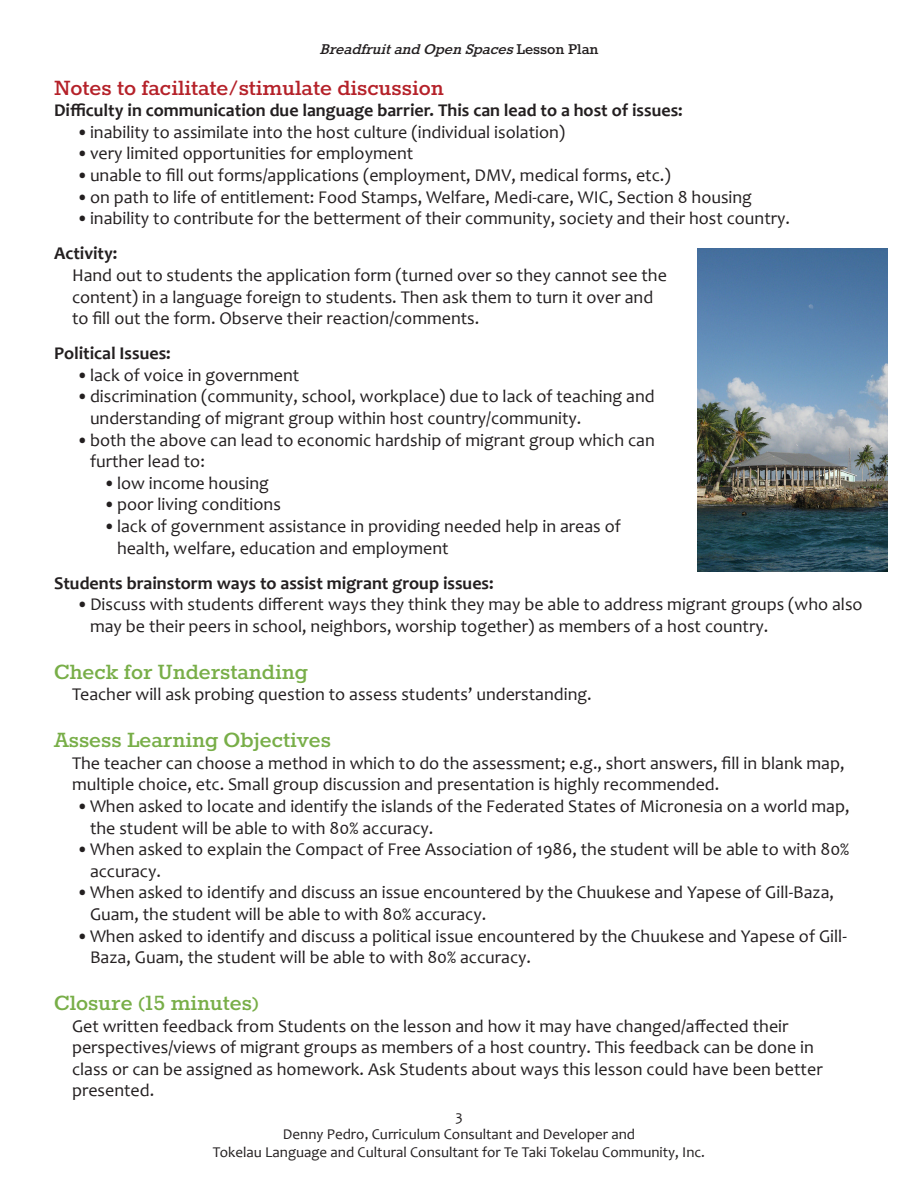
<style>
.page{position:relative;width:918px;height:1188px;background:#fff}
.page>*{position:absolute;margin:0;border:0;box-sizing:border-box;transform-origin:0 0}
.t1{font:700 24px "Rokkitt";color:#78ae48}
.t2{font:700 24px "Rokkitt";color:#b52129}
.Paragraph_Style_1{font:18px/21.6px "Candara";color:#231f20}
.t3{font:700 18px "Candara";color:#231f20}
.t4{font:italic 700 16.5px "Rokkitt";color:#231f20}
.t5{font:15px/18px "Candara";color:#231f20;text-align:center}
.s1{font-style:normal}
</style>
<div class="page">
<img style="left:697px;top:248px;width:191px;height:323px">
<p class="t4" style="left:319px;top:41px;width:281px">BreadfruitandOpenSpaces<span class="s1">L e s s o n P l a n</span></p>
<p class="t2" style="left:54px;top:75px;width:391px">Notes to facilitate/stimulate discussion</p>
<p class="t3" style="left:54px;top:99px;width:630px">Difficulty in communication due language barrier. This can lead to a host of issues:</p>
<p class="Paragraph_Style_1" style="left:76px;top:121px;width:490px">•inability to assimilate into the host culture (individual isolation)</p>
<p class="Paragraph_Style_1" style="left:76px;top:143px;width:338px">•very limited opportunities for employment</p>
<p class="Paragraph_Style_1" style="left:76px;top:164px;width:596px">•unable to fill out forms/applications (employment, DMV, medical forms, etc.)</p>
<p class="Paragraph_Style_1" style="left:76px;top:186px;width:677px">•on path to life of entitlement: Food Stamps, Welfare, Medi-care, WIC, Section 8 housing</p>
<p class="Paragraph_Style_1" style="left:76px;top:207px;width:715px">•inability to contribute for the betterment of their community, society and their host country.</p>
<p class="t3" style="left:54px;top:242px;width:65px">Activity:</p>
<p class="Paragraph_Style_1" style="left:72px;top:264px;width:596px">Hand out to students the application form (turned over so they cannot see the content) in a language foreign to students. Then ask them to turn it over and to fill out the form. Observe their reaction/comments.</p>
<p class="t3" style="left:54px;top:342px;width:118px">Political Issues:</p>
<p class="Paragraph_Style_1" style="left:76px;top:364px;width:224px">•lack of voice in government</p>
<p class="Paragraph_Style_1" style="left:90px;top:386px;width:566px;text-indent:-14px">•discrimination (community, school, workplace) due to lack of teaching and understanding of migrant group within host country/community.</p>
<p class="Paragraph_Style_1" style="left:90px;top:429px;width:566px;text-indent:-14px">•both the above can lead to economic hardship of migrant group which can further lead to:</p>
<p class="Paragraph_Style_1" style="left:104px;top:472px;width:167px">•low income housing</p>
<p class="Paragraph_Style_1" style="left:104px;top:494px;width:179px">•poor living conditions</p>
<p class="Paragraph_Style_1" style="left:117px;top:515px;width:505px;text-indent:-14px">•lack of government assistance in providing needed help in areas of health, welfare, education and employment</p>
<p class="t3" style="left:54px;top:572px;width:441px">Students brainstorm ways to assist migrant group issues:</p>
<p class="Paragraph_Style_1" style="left:90px;top:593px;width:774px;text-indent:-14px">•Discuss with students different ways they think they may be able to address migrant groups (who also may be their peers in school, neighbors, worship together) as members of a host country.</p>
<p class="t1" style="left:54px;top:659px;width:256px">Check for Understanding</p>
<p class="Paragraph_Style_1" style="left:72px;top:683px;width:521px">Teacher will ask probing question to assess students’ understanding.</p>
<p class="t1" style="left:54px;top:727px;width:278px">Assess Learning Objectives</p>
<p class="Paragraph_Style_1" style="left:72px;top:752px;width:774px">The teacher can choose a method in which to do the assessment; e.g., short answers, fill in blank map, multiple choice, etc. Small group discussion and presentation is highly recommended.</p>
<p class="Paragraph_Style_1" style="left:90px;top:795px;width:761px;text-indent:-14px">•When asked to locate and identify the islands of the Federated States of Micronesia on a world map, the student will be able to with 80% accuracy.</p>
<p class="Paragraph_Style_1" style="left:90px;top:838px;width:761px;text-indent:-14px">•When asked to explain the Compact of Free Association of 1986, the student will be able to with 80% accuracy.</p>
<p class="Paragraph_Style_1" style="left:90px;top:881px;width:746px;text-indent:-14px">•When asked to identify and discuss an issue encountered by the Chuukese and Yapese of Gill-Baza,<br>Guam, the student will be able to with 80% accuracy.</p>
<p class="Paragraph_Style_1" style="left:90px;top:925px;width:758px;text-indent:-14px">•When asked to identify and discuss a political issue encountered by the Chuukese and Yapese of Gill-<br>Baza, Guam, the student will be able to with 80% accuracy.</p>
<p class="t1" style="left:54px;top:990px;width:206px">Closure (15 minutes)</p>
<p class="Paragraph_Style_1" style="left:72px;top:1015px;width:752px">Get written feedback from Students on the lesson and how it may have changed/affected their perspectives/views of migrant groups as members of a host country. This feedback can be done in class or can be assigned as homework. Ask Students about ways this lesson could have been better presented.</p>
<p class="t5" style="left:213px;top:1107px;width:494px">3<br>Denny Pedro, Curriculum Consultant and Developer and<br>Tokelau Language and Cultural Consultant for Te Taki Tokelau Community, Inc.</p>
</div>
